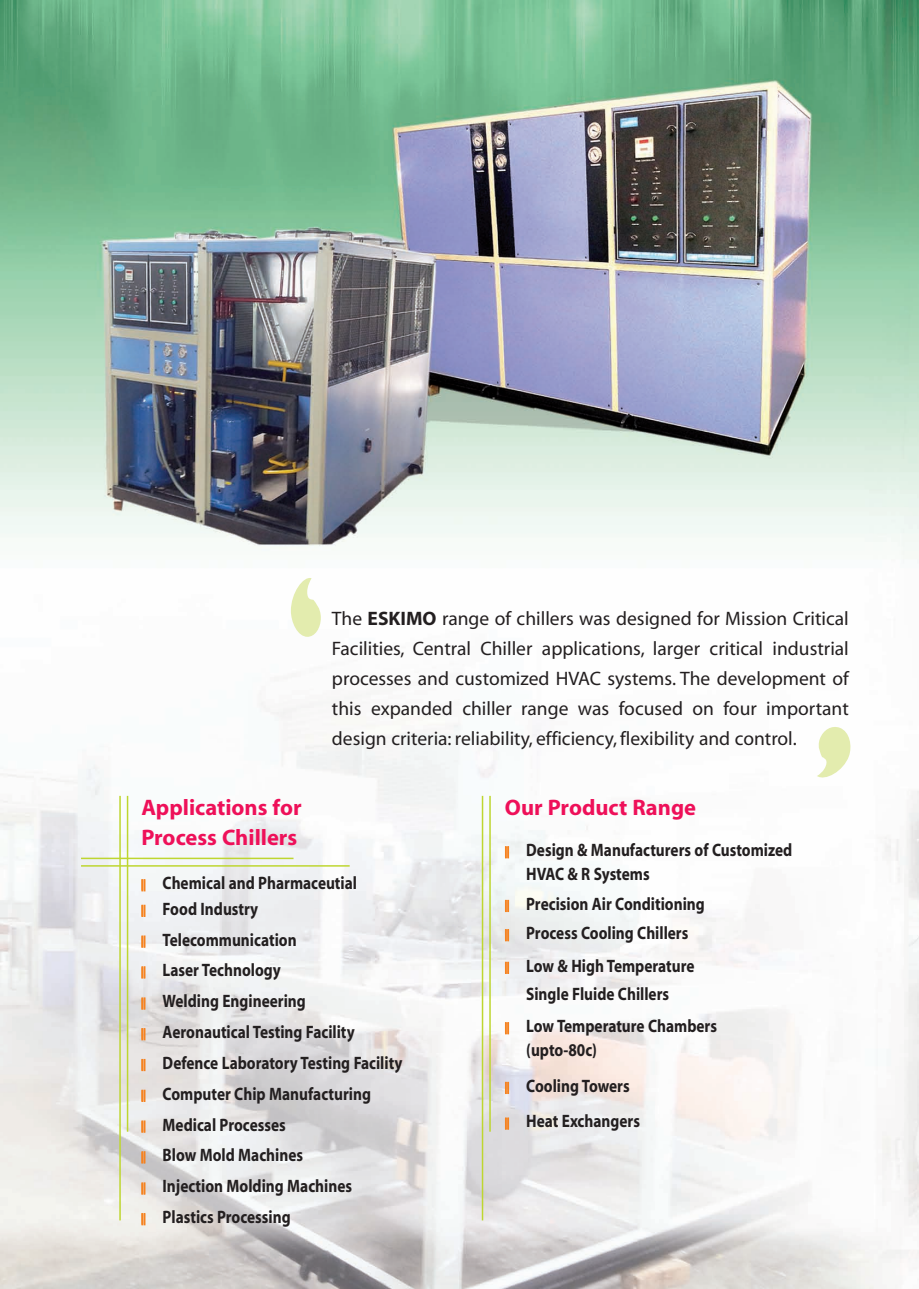
<style>
.page{position:relative;width:919px;height:1289px;background:#fff}
.page>*{position:absolute;margin:0;border:0;box-sizing:border-box;transform-origin:0 0}
.t1{font:700 22.5px/29.5px "Myriad";color:#ee1059}
.t2{font:19.5px/30px "Myriad";color:#231f20;text-align:justify}
.t3{font:700 18px/30.8px "Myriad";color:#231f20;scale:.85 1}
.s1{font-weight:700}
.s2{color:#f58220}
</style>
<div class="page">
<img style="left:0;top:0;width:918px;height:1288px">
<hr style="left:481px;top:795px;width:2px;height:425px;background:#bed630">
<hr style="left:489px;top:795px;width:1px;height:336px;background:#bed630">
<hr style="left:119px;top:795px;width:2px;height:425px;background:#bed630">
<hr style="left:127px;top:795px;width:1px;height:336px;background:#bed630">
<hr style="left:81px;top:865px;width:268px;height:1px;background:#bed630">
<hr style="left:81px;top:857px;width:212px;height:2px;background:#bed630">
<svg style="left:291px;top:575px;width:30px;height:61px"></svg>
<svg style="left:816px;top:724px;width:36px;height:57px"></svg>
<p class="t2" style="left:332px;top:605px;width:518px">The <span class="s1">ESKIMO</span> range of chillers was designed for Mission Critical Facilities, Central Chiller applications, larger critical industrial processes and customized HVAC systems. The development of this expanded chiller range was focused on four important design criteria: reliability, efficiency, flexibility and control.</p>
<p class="t1" style="left:141px;top:794px;width:162px">Applications for<br>Process Chillers</p>
<p class="t3" style="left:142px;top:872px;width:255px;line-height:25.5px"><span class="s2">❘❘</span> Chemical and Pharmaceutial <span class="s2">❘❘</span> Food Industry</p>
<p class="t3" style="left:142px;top:925px;width:308px"><span class="s2">❘❘</span> Telecommunication<br><span class="s2">❘❘</span> Laser Technology<br><span class="s2">❘❘</span> Welding Engineering<br><span class="s2">❘❘</span> Aeronautical Testing Facility<br><span class="s2">❘❘</span> Defence Laboratory Testing Facility <span class="s2">❘❘</span> Computer Chip Manufacturing<br><span class="s2">❘❘</span> Medical Processes<br><span class="s2">❘❘</span> Blow Mold Machines<br><span class="s2">❘❘</span> Injection Molding Machines<br><span class="s2">❘❘</span> Plastics Processing</p>
<p class="t1" style="left:505px;top:794px;width:193px">Our Product Range</p>
<p class="t3" style="left:526px;top:839px;width:314px;line-height:24px;text-indent:-21px"><span class="s2">❘❘</span> Design &amp; Manufacturers of Customized<br>HVAC &amp; R Systems</p>
<p class="t3" style="left:505px;top:890px;width:236px;line-height:29.5px"><span class="s2">❘❘</span> Precision Air Conditioning <span class="s2">❘❘</span> Process Cooling Chillers</p>
<p class="t3" style="left:505px;top:953px;width:224px;line-height:28px;text-align:center"><span class="s2">❘❘</span> Low &amp; High Temperature<br>Single Fluide Chillers</p>
<p class="t3" style="left:526px;top:1015px;width:226px;line-height:24px;text-indent:-21px"><span class="s2">❘❘</span> Low Temperature Chambers (upto-80c)</p>
<p class="t3" style="left:505px;top:1069px;width:160px;line-height:35.5px"><span class="s2">❘❘</span> Cooling Towers<br><span class="s2">❘❘</span> Heat Exchangers</p>
</div>
